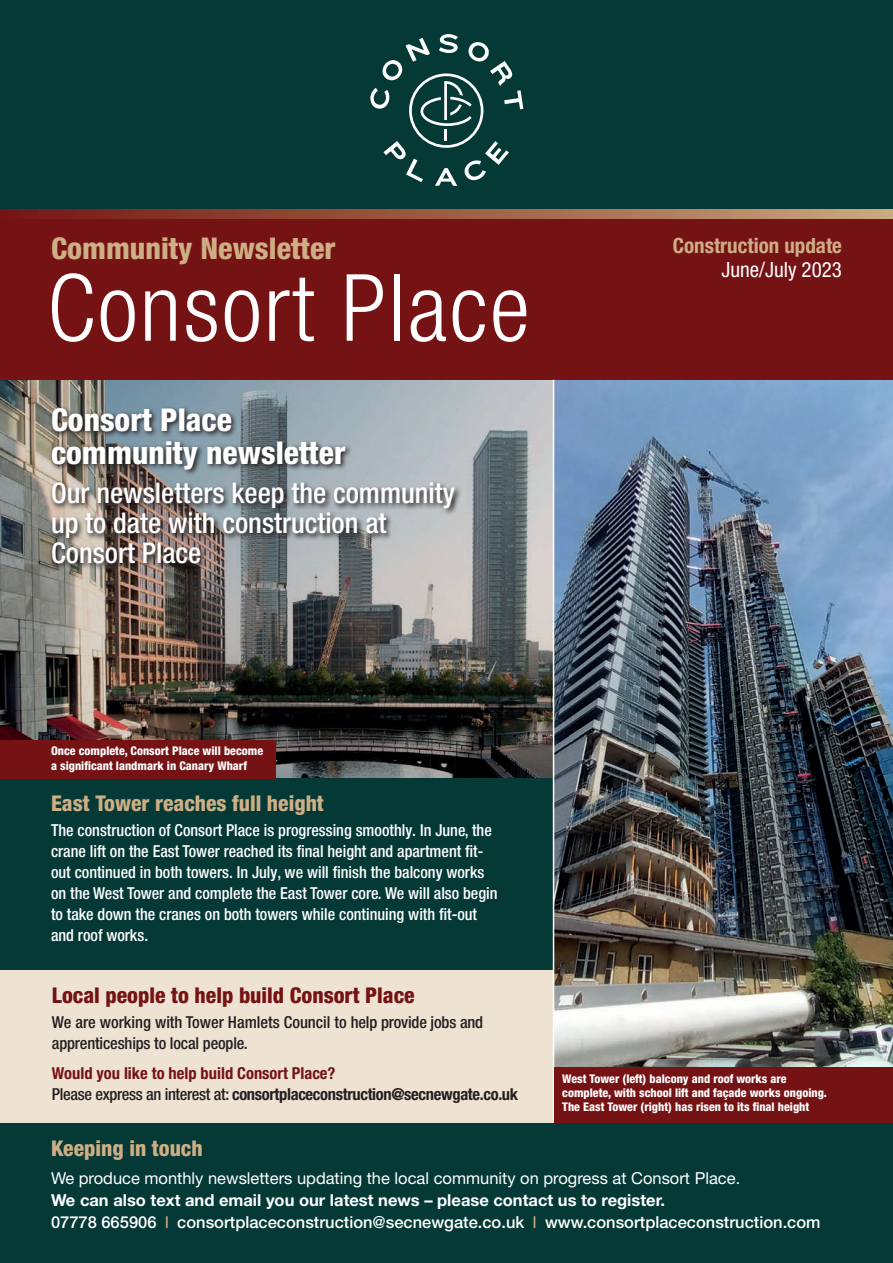
<style>
.page{position:relative;width:893px;height:1263px;background:#fff}
.page>*{position:absolute;margin:0;border:0;box-sizing:border-box;transform-origin:0 0}
.t1{font:300 condensed 93px "Helvetica Neue LT Pro";letter-spacing:.025em;color:#fff}
.t2{font:800 condensed 31.5px/33px "Helvetica Neue LT Pro";color:#fff}
.t3{font:800 condensed 30px "Helvetica Neue LT Pro";color:#ceae84}
.t4{font:500 condensed 28.5px/30px "Helvetica Neue LT Pro";color:#fff}
.t5{font:800 condensed 21.75px "Helvetica Neue LT Pro";color:#ceae84}
.t6{font:800 condensed 21.75px "Helvetica Neue LT Pro";color:#751214}
.t7{font:700 condensed 21px "Helvetica Neue LT Pro";color:#ceae84}
.t8{font:condensed 21px "Helvetica Neue LT Pro";color:#fff}
.t9{font:500 condensed 16.5px/21px "Helvetica Neue LT Pro";color:#fff}
.t10{font:500 16.5px/22px "Helvetica Neue LT Pro";color:#fff}
.t11{font:700 condensed 16.5px/21px "Helvetica Neue LT Pro";letter-spacing:-.02em;color:#231f20}
.t12{font:500 condensed 16.5px/21px "Helvetica Neue LT Pro";letter-spacing:-.01em;color:#231f20}
.t13{font:16.5px "Helvetica Neue LT Pro";color:#fff}
.t14{font:800 condensed 12px/14.4px "Helvetica Neue LT Pro";color:#fff}
.s1{color:#751214}
.s2{font-weight:500}
.s3{font-weight:700}
.s4{font-weight:400;color:#ceae84}
</style>
<div class="page">
<img style="left:554px;top:380px;width:339px;height:687px">
<img style="left:1px;top:380px;width:552px;height:399px">
<svg style="left:49px;top:405px;width:413px;height:166px;background:#818486"></svg>
<div style="left:0;top:218px;width:893px;height:162px;background:#751214"></div>
<div style="left:0;top:0;width:893px;height:210px;background:#043936"></div>
<svg style="left:370px;top:34px;width:153px;height:152px"></svg>
<svg style="left:0;top:210px;width:893px;height:8px;background:#9e5d45"></svg>
<div style="left:0;top:1123px;width:893px;height:140px;background:#043936"></div>
<div style="left:0;top:779px;width:553px;height:191px;background:#043936"></div>
<div style="left:0;top:970px;width:553px;height:153px;background:#eee3d3"></div>
<div style="left:554px;top:1067px;width:339px;height:56px;background:#751214"></div>
<div style="left:0;top:740px;width:276px;height:39px;background:#751214"></div>
<h3 class="t3" style="left:51px;top:230px;width:286px">Community Newsletter</h3>
<h1 class="t1" style="left:47px;top:254px;width:484px">Consort Place</h1>
<h2 class="t2" style="left:51px;top:402px;width:296px">Consort Place community newsletter</h2>
<h3 class="t4" style="left:51px;top:478px;width:405px">Our newsletters keep the community up to date with construction at<br>Consort Place</h3>
<p class="t14" style="left:51px;top:744px;width:214px">Once complete, Consort Place will become a significant landmark in Canary Wharf</p>
<h3 class="t5" style="left:51px;top:790px;width:274px">East Tower reaches full height</h3>
<p class="t9" style="left:51px;top:819px;width:448px">The construction of Consort Place is progressing smoothly. In June, the crane lift on the East Tower reached its final height and apartment fit&shy;out continued in both towers. In July, we will finish the balcony works on the West Tower and complete the East Tower core. We will also begin to take down the cranes on both towers while continuing with fit-out and roof works.</p>
<p class="t7" style="left:673px;top:233px;width:171px">Construction update</p>
<p class="t8" style="left:721px;top:257px;width:122px">June/July 2023</p>
<h3 class="t6" style="left:52px;top:982px;width:364px">Local people to help build Consort Place</h3>
<p class="t12" style="left:52px;top:1011px;width:433px">We are working with Tower Hamlets Council to help provide jobs and apprenticeships to local people.</p>
<p class="t11" style="left:52px;top:1062px;width:468px"><span class="s1">Would you like to help build Consort Place?<br></span><span class="s2">Please express an interest at:</span> consortplaceconstruction@secnewgate.co.uk</p>
<p class="t14" style="left:562px;top:1071px;width:266px">West Tower (left) balcony and roof works are complete, with school lift and façade works ongoing.<br>The East Tower (right) has risen to its final height</p>
<h3 class="t5" style="left:51px;top:1135px;width:153px">Keeping in touch</h3>
<p class="t13" style="left:51px;top:1167px;width:691px">We produce monthly newsletters updating the local community on progress at Consort Place.</p>
<p class="t10" style="left:51px;top:1188px;width:771px"><span class="s3">We can also text and email you our latest news – please contact us to register.<br></span>07778 665906 <span class="s4">I</span> consortplaceconstruction@secnewgate.co.uk <span class="s4">I</span> www.consortplaceconstruction.com</p>
</div>
